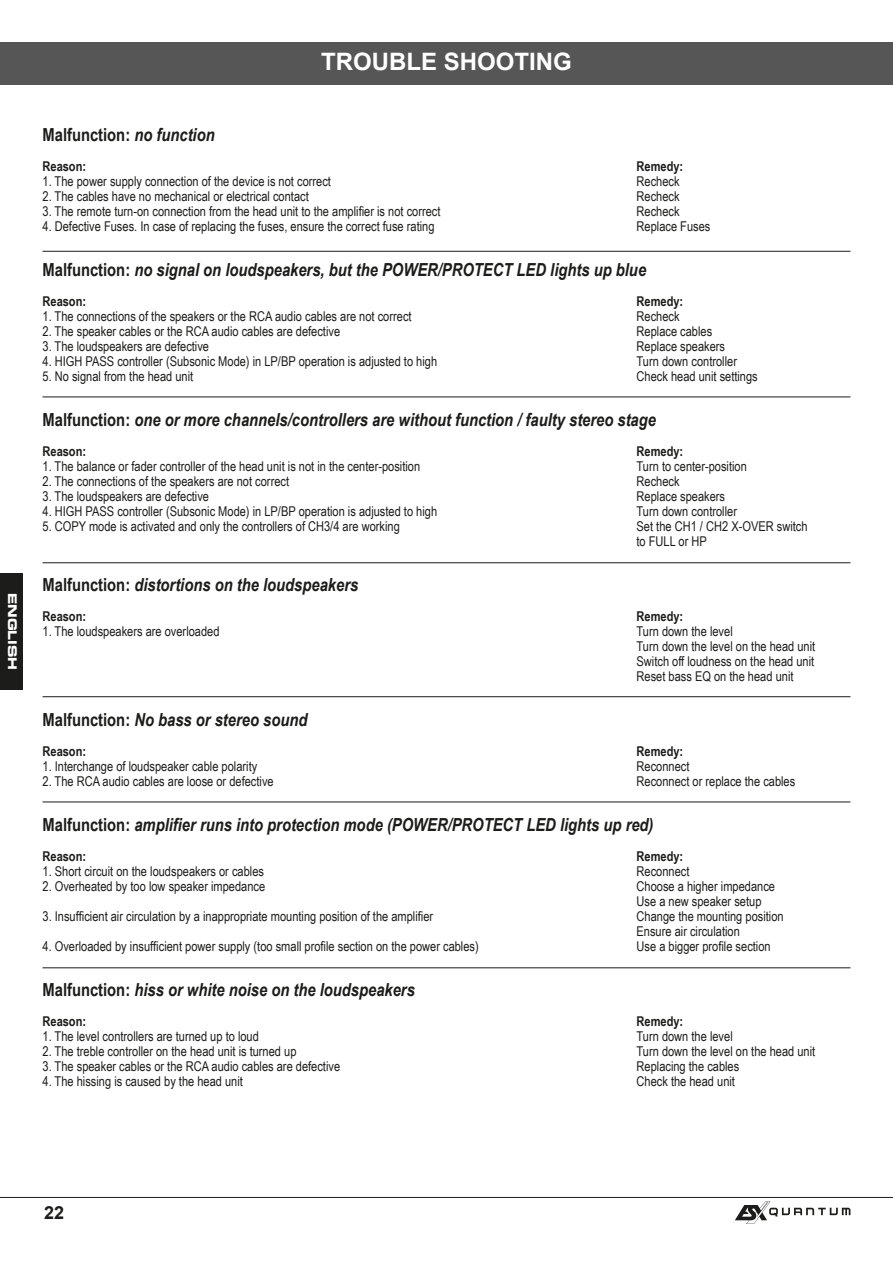
<style>
.page{position:relative;width:893px;height:1263px;background:#fff}
.page>*{position:absolute;margin:0;border:0;box-sizing:border-box;transform-origin:0 0}
.t1{font:700 24px "Arial";color:#fff}
.t2{font:italic 700 18px "Arial Narrow";color:#1c1c1b}
.t3{font:700 18px "Arial Narrow";color:#1c1c1b}
.t4{font:700 18px "Arial";color:#1c1c1b}
.t5{font:13.5px/15px "Arial Narrow";color:#1c1c1b}
.t6{font:700 13.5px "Arial Narrow";color:#1c1c1b}
.t7{font:12px "Eurostile Bold Extended Two";color:#fff}
.s1{font-style:italic}
.s2{font-style:normal}
</style>
<div class="page">
<hr style="left:0;top:1197px;width:893px;height:1px;background:#1c1c1b">
<div style="left:0;top:43px;width:893px;height:42px;background:#575656"></div>
<svg style="left:735px;top:1201px;width:115px;height:23px"></svg>
<div style="left:0;top:573px;width:23px;height:117px;background:#1c1c1b"></div>
<hr style="left:43px;top:251px;width:807px;height:1px;background:#1c1c1b">
<hr style="left:43px;top:396px;width:807px;height:1px;background:#1c1c1b">
<hr style="left:43px;top:696px;width:807px;height:1px;background:#1c1c1b">
<hr style="left:43px;top:562px;width:807px;height:1px;background:#1c1c1b">
<hr style="left:43px;top:801px;width:807px;height:1px;background:#1c1c1b">
<hr style="left:43px;top:967px;width:807px;height:1px;background:#1c1c1b">
<p class="t7" style="left:21px;top:593px;width:79px;rotate:90deg">ENGLISH</p>
<h1 class="t1" style="left:321px;top:46px;width:252px">TROUBLE SHOOTING</h1>
<h2 class="t3" style="left:43px;top:121px;width:174px">Malfunction: <span class="s1">no function</span></h2>
<p class="t6" style="left:43px;top:156px;width:45px">Reason:</p>
<p class="t6" style="left:637px;top:156px;width:48px">Remedy:</p>
<p class="t5" style="left:43px;top:173px;width:290px">1. The power supply connection of the device is not correct</p>
<p class="t5" style="left:637px;top:173px;width:45px">Recheck</p>
<p class="t5" style="left:43px;top:188px;width:268px">2. The cables have no mechanical or electrical contact</p>
<p class="t5" style="left:637px;top:188px;width:45px">Recheck</p>
<p class="t5" style="left:43px;top:203px;width:399px">3. The remote turn-on connection from the head unit to the amplifier is not correct</p>
<p class="t5" style="left:637px;top:203px;width:45px">Recheck</p>
<p class="t5" style="left:43px;top:218px;width:393px">4. Defective Fuses. In case of replacing the fuses, ensure the correct fuse rating</p>
<p class="t5" style="left:637px;top:218px;width:75px">Replace Fuses</p>
<h2 class="t2" style="left:43px;top:256px;width:605px"><span class="s2">Malfunction:</span> no signal on loudspeakers, but the POWER/PROTECT LED lights up blue</h2>
<p class="t6" style="left:43px;top:291px;width:45px">Reason:</p>
<p class="t6" style="left:637px;top:291px;width:48px">Remedy:</p>
<p class="t5" style="left:43px;top:308px;width:371px">1. The connections of the speakers or the RCA audio cables are not correct</p>
<p class="t5" style="left:637px;top:308px;width:45px">Recheck</p>
<p class="t5" style="left:43px;top:323px;width:299px">2. The speaker cables or the RCA audio cables are defective</p>
<p class="t5" style="left:637px;top:323px;width:77px">Replace cables</p>
<p class="t5" style="left:43px;top:338px;width:168px">3. The loudspeakers are defective</p>
<p class="t5" style="left:637px;top:338px;width:90px">Replace speakers</p>
<p class="t5" style="left:43px;top:353px;width:396px">4. HIGH PASS controller (Subsonic Mode) in LP/BP operation is adjusted to high</p>
<p class="t5" style="left:637px;top:353px;width:102px">Turn down controller</p>
<p class="t5" style="left:43px;top:368px;width:152px">5. No signal from the head unit</p>
<p class="t5" style="left:637px;top:368px;width:123px">Check head unit settings</p>
<h2 class="t2" style="left:43px;top:406px;width:615px"><span class="s2">Malfunction:</span> one or more channels/controllers are without function / faulty stereo stage</h2>
<p class="t6" style="left:43px;top:441px;width:45px">Reason:</p>
<p class="t6" style="left:637px;top:441px;width:48px">Remedy:</p>
<p class="t5" style="left:43px;top:458px;width:379px">1. The balance or fader controller of the head unit is not in the center-position</p>
<p class="t5" style="left:637px;top:458px;width:112px">Turn to center-position</p>
<p class="t5" style="left:43px;top:473px;width:248px">2. The connections of the speakers are not correct</p>
<p class="t5" style="left:637px;top:473px;width:45px">Recheck</p>
<p class="t5" style="left:43px;top:488px;width:168px">3. The loudspeakers are defective</p>
<p class="t5" style="left:637px;top:488px;width:90px">Replace speakers</p>
<p class="t5" style="left:43px;top:503px;width:396px">4. HIGH PASS controller (Subsonic Mode) in LP/BP operation is adjusted to high</p>
<p class="t5" style="left:637px;top:503px;width:102px">Turn down controller</p>
<p class="t5" style="left:43px;top:518px;width:359px">5. COPY mode is activated and only the controllers of CH3/4 are working</p>
<p class="t5" style="left:637px;top:518px;width:173px">Set the CH1 / CH2 X-OVER switch to FULL or HP</p>
<h2 class="t2" style="left:43px;top:571px;width:317px"><span class="s2">Malfunction:</span> distortions on the loudspeakers</h2>
<p class="t6" style="left:43px;top:606px;width:45px">Reason:</p>
<p class="t6" style="left:637px;top:606px;width:48px">Remedy:</p>
<p class="t5" style="left:43px;top:623px;width:179px">1. The loudspeakers are overloaded</p>
<p class="t5" style="left:637px;top:623px;width:180px">Turn down the level<br>Turn down the level on the head unit<br>Switch off loudness on the head unit<br>Reset bass EQ on the head unit</p>
<h2 class="t2" style="left:43px;top:706px;width:266px"><span class="s2">Malfunction:</span> No bass or stereo sound</h2>
<p class="t6" style="left:43px;top:741px;width:45px">Reason:</p>
<p class="t6" style="left:637px;top:741px;width:48px">Remedy:</p>
<p class="t5" style="left:43px;top:758px;width:216px">1. Interchange of loudspeaker cable polarity</p>
<p class="t5" style="left:637px;top:758px;width:54px">Reconnect</p>
<p class="t5" style="left:43px;top:773px;width:233px">2. The RCA audio cables are loose or defective</p>
<p class="t5" style="left:637px;top:773px;width:160px">Reconnect or replace the cables</p>
<h2 class="t2" style="left:43px;top:811px;width:612px"><span class="s2">Malfunction:</span> amplifier runs into protection mode (POWER/PROTECT LED lights up red)</h2>
<p class="t6" style="left:43px;top:846px;width:45px">Reason:</p>
<p class="t6" style="left:637px;top:846px;width:48px">Remedy:</p>
<p class="t5" style="left:43px;top:863px;width:223px">1. Short circuit on the loudspeakers or cables</p>
<p class="t5" style="left:637px;top:863px;width:54px">Reconnect</p>
<p class="t5" style="left:43px;top:878px;width:224px">2. Overheated by too low speaker impedance</p>
<p class="t5" style="left:637px;top:878px;width:140px">Choose a higher impedance<br>Use a new speaker setup</p>
<p class="t5" style="left:43px;top:908px;width:392px">3. Insufficient air circulation by a inappropriate mounting position of the amplifier</p>
<p class="t5" style="left:637px;top:908px;width:149px">Change the mounting position<br>Ensure air circulation</p>
<p class="t5" style="left:43px;top:938px;width:438px">4. Overloaded by insufficient power supply (too small profile section on the power cables)</p>
<p class="t5" style="left:637px;top:938px;width:136px">Use a bigger profile section</p>
<h2 class="t2" style="left:43px;top:976px;width:374px"><span class="s2">Malfunction:</span> hiss or white noise on the loudspeakers</h2>
<p class="t6" style="left:43px;top:1011px;width:45px">Reason:</p>
<p class="t6" style="left:637px;top:1011px;width:48px">Remedy:</p>
<p class="t5" style="left:43px;top:1028px;width:218px">1. The level controllers are turned up to loud</p>
<p class="t5" style="left:637px;top:1028px;width:98px">Turn down the level</p>
<p class="t5" style="left:43px;top:1043px;width:255px">2. The treble controller on the head unit is turned up</p>
<p class="t5" style="left:637px;top:1043px;width:180px">Turn down the level on the head unit</p>
<p class="t5" style="left:43px;top:1058px;width:299px">3. The speaker cables or the RCA audio cables are defective</p>
<p class="t5" style="left:637px;top:1058px;width:104px">Replacing the cables</p>
<p class="t5" style="left:43px;top:1073px;width:202px">4. The hissing is caused by the head unit</p>
<p class="t5" style="left:637px;top:1073px;width:100px">Check the head unit</p>
<h2 class="t4" style="left:44px;top:1201px;width:22px">22</h2>
</div>
